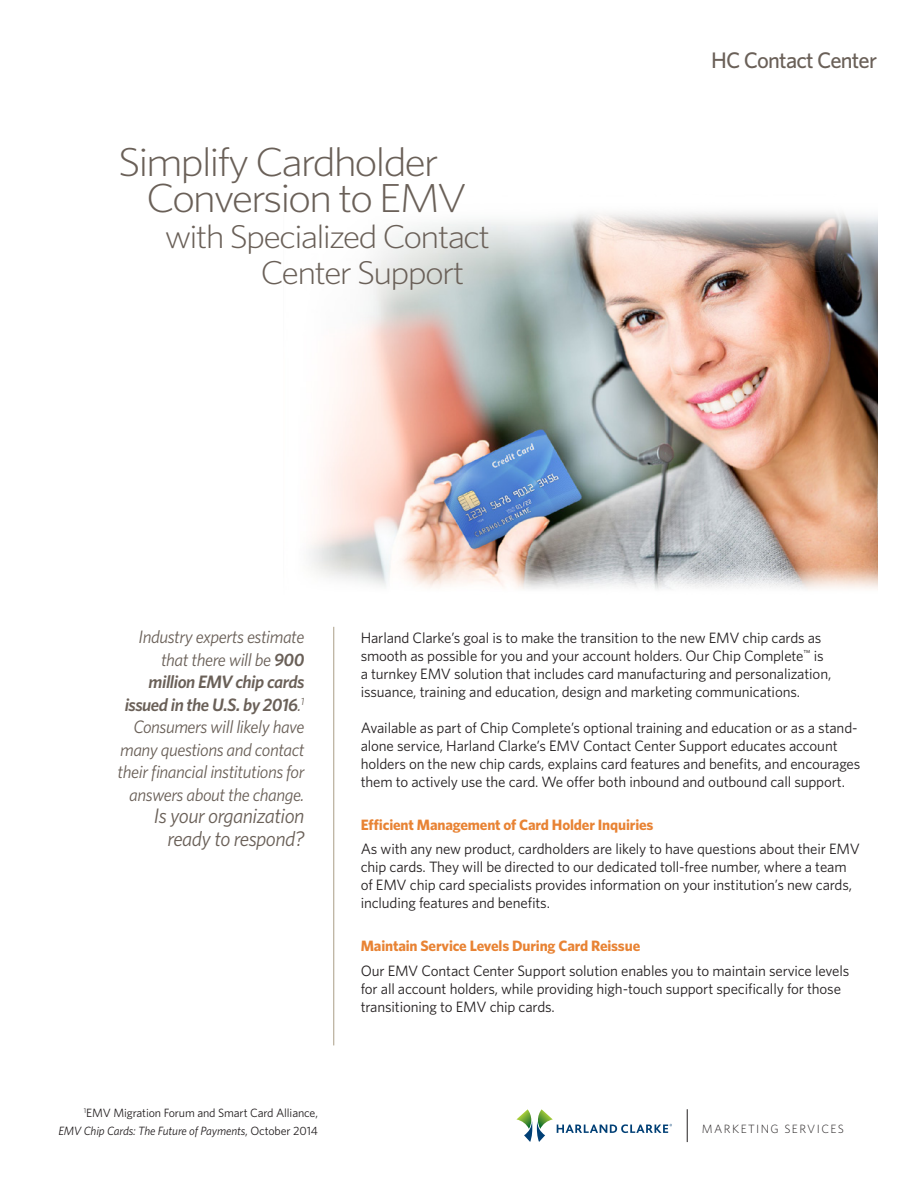
<style>
.page{position:relative;width:918px;height:1188px;background:#fff}
.page>*{position:absolute;margin:0;border:0;box-sizing:border-box;transform-origin:0 0}
.t1{font:300 40.5px/36px "Whitney";letter-spacing:-.05em;color:#6a6058;scale:1.1 1}
.t2{font:300 33px/36px "Whitney";letter-spacing:-.05em;color:#6a6058;scale:1.1 1}
.t3{font:500 22.5px "Whitney";letter-spacing:-.035em;color:#6a6058}
.t4{font:italic 21px/22.5px "Whitney";letter-spacing:-.025em;color:#6a6058;text-align:right}
.t5{font:italic 18px/22.5px "Whitney";letter-spacing:-.025em;color:#6a6058;text-align:right}
.t6{font:15px/18px "Whitney";letter-spacing:-.01em;color:#231f20}
.t7{font:700 15px "Whitney";letter-spacing:-.01em;color:#e88334}
.t8{font:12px/18px "Whitney";letter-spacing:-.01em;color:#231f20;text-align:right}
.t9{font:300 12px "Whitney";letter-spacing:.115em;color:#231f20}
.s1{font-weight:600}
.s2{font-style:italic}
</style>
<div class="page">
<hr style="left:333px;top:627px;width:1px;height:418px;background:#ab9f88">
<img style="left:309px;top:212px;width:569px;height:378px">
<svg style="left:516px;top:1109px;width:156px;height:33px"></svg>
<hr style="left:687px;top:1109px;width:1px;height:33px;background:#231f20">
<h1 class="t1" style="left:146px;top:142px;width:293px;text-indent:-28px">Simplify Cardholder<br>Conversion to EMV</h1>
<h2 class="t2" style="left:260px;top:217px;width:210px;text-indent:-96px">with Specialized Contact<br>Center Support</h2>
<h3 class="t3" style="left:711px;top:45px;width:167px">HC Contact Center</h3>
<p class="t5" style="left:118px;top:625px;width:188px">Industry experts estimate that there will be <span class="s1">900 million EMV chip cards issued in the U.S. by 2016</span>.<sup>1<br></sup>Consumers will likely have many questions and contact their financial institutions for answers about the change.</p>
<h3 class="t4" style="left:154px;top:804px;width:152px">Is your organization ready to respond?</h3>
<p class="t8" style="left:58px;top:1103px;width:261px"><sup>1</sup>EMV Migration Forum and Smart Card Alliance,<br><span class="s2">EMV Chip Cards: The Future of Payments</span>, October 2014</p>
<p class="t6" style="left:361px;top:628px;width:472px">Harland Clarke’s goal is to make the transition to the new EMV chip cards as smooth as possible for you and your account holders. Our Chip Complete<sup>™</sup> is a turnkey EMV solution that includes card manufacturing and personalization, issuance, training and education, design and marketing communications.</p>
<p class="t6" style="left:361px;top:718px;width:501px">Available as part of Chip Complete’s optional training and education or as a stand&shy;alone service, Harland Clarke’s EMV Contact Center Support educates account holders on the new chip cards, explains card features and benefits, and encourages them to actively use the card. We offer both inbound and outbound call support.</p>
<p class="t7" style="left:361px;top:814px;width:294px">Efficient Management of Card Holder Inquiries</p>
<p class="t6" style="left:361px;top:840px;width:501px">As with any new product, cardholders are likely to have questions about their EMV chip cards. They will be directed to our dedicated toll-free number, where a team of EMV chip card specialists provides information on your institution’s new cards, including features and benefits.</p>
<p class="t7" style="left:361px;top:936px;width:281px">Maintain Service Levels During Card Reissue</p>
<p class="t6" style="left:361px;top:961px;width:490px">Our EMV Contact Center Support solution enables you to maintain service levels for all account holders, while providing high-touch support specifically for those transitioning to EMV chip cards.</p>
<p class="t9" style="left:702px;top:1121px;width:144px">MARKETING SERVICES</p>
</div>
